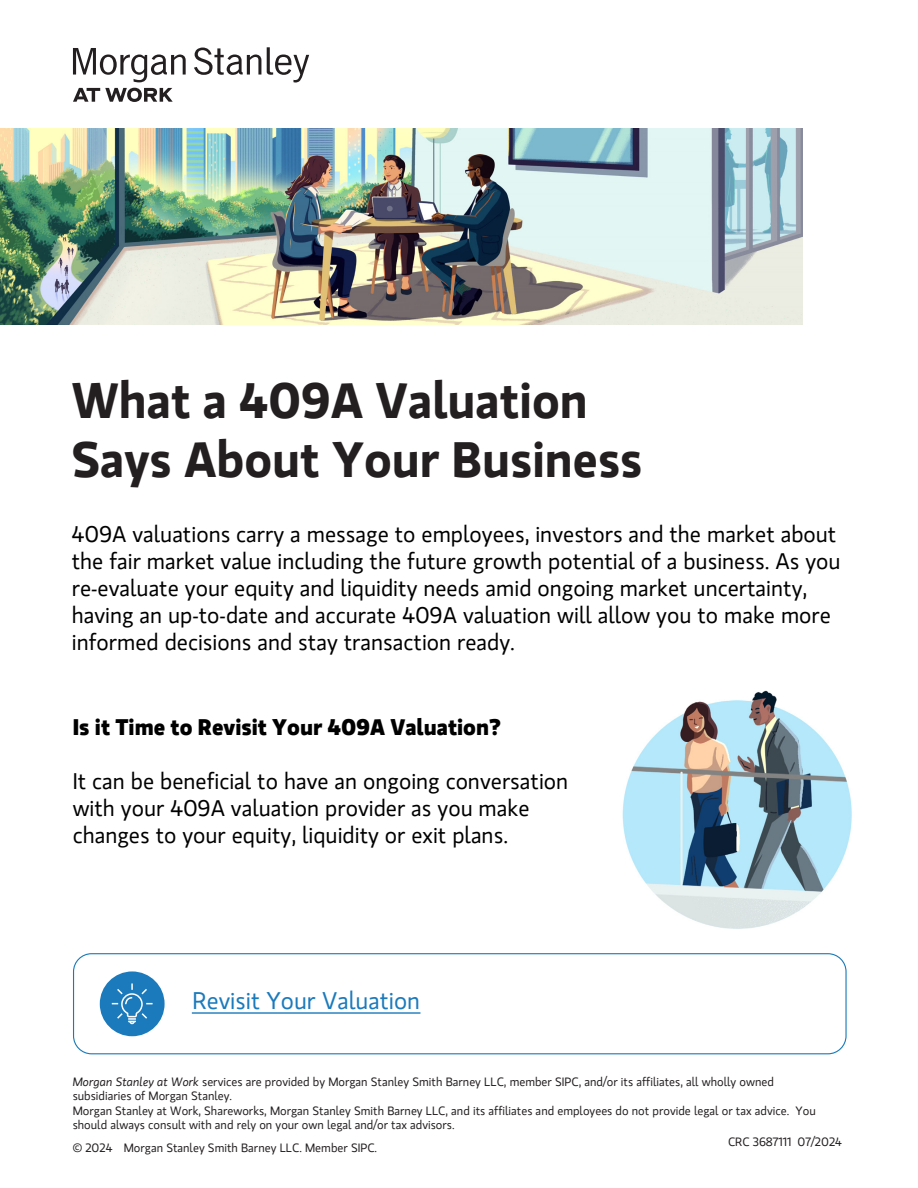
<style>
.page{position:relative;width:918px;height:1188px;background:#fff}
.page>*{position:absolute;margin:0;border:0;box-sizing:border-box;transform-origin:0 0}
.t1{font:700 49.5px/59.4px "MS Gloriola II Std";color:#231f20}
.t2{font:24px "MS Gloriola II Std";color:#1b7abc}
.t3{font:22.5px/27px "MS Gloriola II Std";color:#000}
.t4{font:500 22.5px "MS Gloriola II Std";color:#000}
.t5{font:12px/14.4px "MS Gloriola II Std";color:#231f20}
.s1{font-style:italic}
</style>
<div class="page">
<svg style="left:73px;top:47px;width:236px;height:55px"></svg>
<div style="left:73px;top:953px;width:774px;height:101px;border:1px solid #187aba;border-radius:18px"></div>
<div style="left:100px;top:971px;width:65px;height:65px;background:#1b7abc;border-radius:50%"></div>
<svg style="left:111px;top:983px;width:42px;height:42px"></svg>
<img style="left:0;top:128px;width:803px;height:197px">
<hr style="left:192px;top:1013px;width:228px;height:1px;background:#1b7abc">
<img style="left:622px;top:690px;width:230px;height:239px">
<p class="t1" style="left:72px;top:369px;width:572px">What a 409A Valuation<br>Says About Your Business</p>
<p class="t3" style="left:72px;top:520px;width:770px">409A valuations carry a message to employees, investors and the market about the fair market value including the future growth potential of a business. As you re-evaluate your equity and liquidity needs amid ongoing market uncertainty, having an up-to-date and accurate 409A valuation will allow you to make more informed decisions and stay transaction ready.</p>
<p class="t4" style="left:73px;top:710px;width:430px">Is it Time to Revisit Your 409A Valuation?</p>
<p class="t3" style="left:73px;top:767px;width:497px">It can be beneficial to have an ongoing conversation with your 409A valuation provider as you make changes to your equity, liquidity or exit plans.</p>
<p class="t2" style="left:192px;top:984px;width:229px">Revisit Your Valuation</p>
<p class="t5" style="left:73px;top:1074px;width:745px"><span class="s1">Morgan Stanley at Work</span> services are provided by Morgan Stanley Smith Barney LLC, member SIPC, and/or its affiliates, all wholly owned subsidiaries of Morgan Stanley.<br>Morgan Stanley at Work, Shareworks, Morgan Stanley Smith Barney LLC, and its affiliates and employees do not provide legal or tax advice. You should always consult with and rely on your own legal and/or tax advisors.</p>
<p class="t5" style="left:73px;top:1140px;width:306px">© 2024 Morgan Stanley Smith Barney LLC. Member SIPC.</p>
<p class="t5" style="left:728px;top:1134px;width:115px">CRC 3687111 07/2024</p>
</div>
